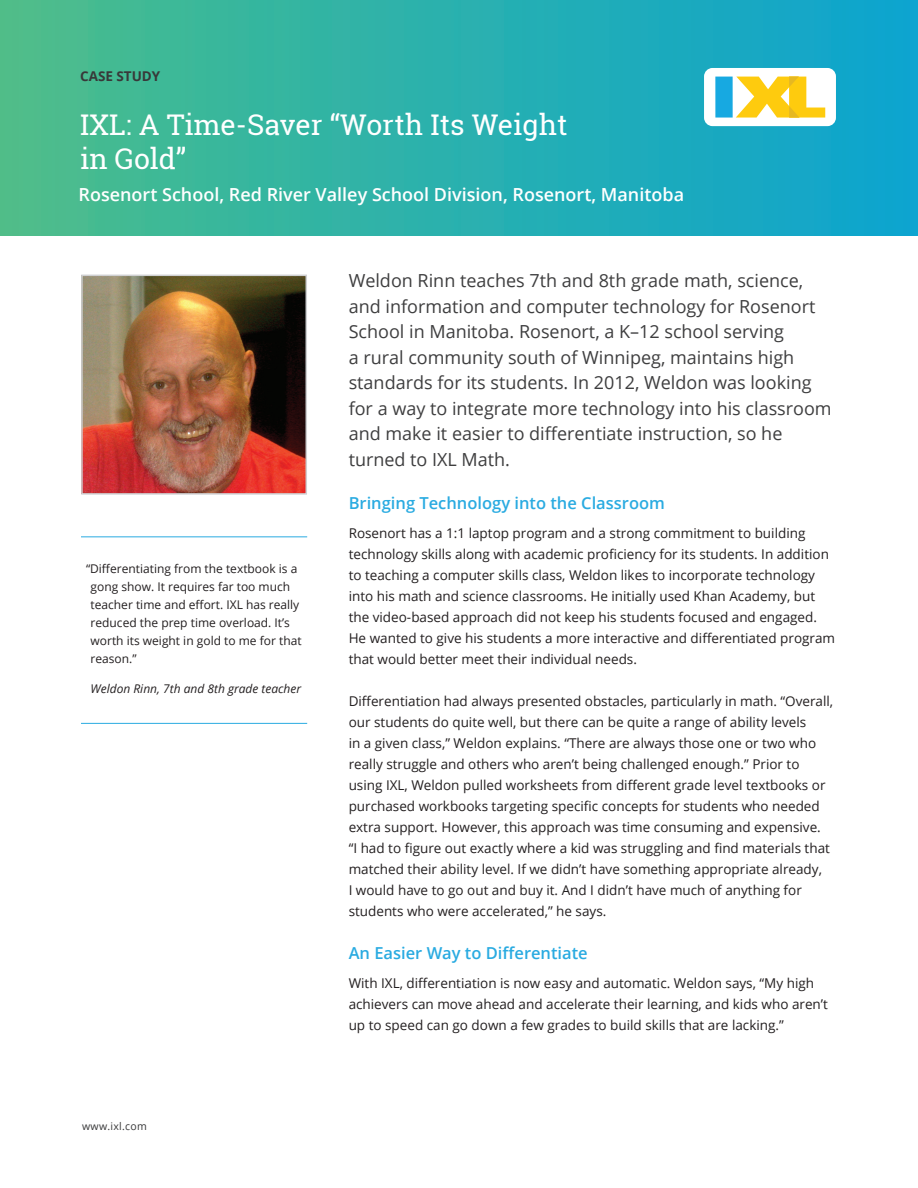
<style>
.page{position:relative;width:918px;height:1188px;background:#fff}
.page>*{position:absolute;margin:0;border:0;box-sizing:border-box;transform-origin:0 0}
.t1{font:28.5px/34.2px "Roboto Slab";color:#fff}
.t2{font:18px/25.5px "Open Sans";color:#3e3e3f}
.t3{font:600 18px "Open Sans";color:#fff}
.t4{font:600 16.5px "Open Sans";color:#2aabe1}
.t5{font:13.5px/21px "Open Sans";color:#231f20}
.t6{font:700 13.5px "Open Sans";color:#383839}
.t7{font:12px/18px "Open Sans";color:#231f20}
.t8{font:italic 12px "Open Sans";color:#231f20}
.t9{font:10.5px "Open Sans";letter-spacing:.025em;color:#383839}
</style>
<div class="page">
<hr style="left:81px;top:536px;width:226px;height:1px;background:#2aabe1">
<hr style="left:81px;top:723px;width:226px;height:1px;background:#2aabe1">
<img style="left:84px;top:278px;width:220px;height:214px">
<div style="left:81px;top:275px;width:226px;height:220px;border:2px solid #cfd0d2"></div>
<div style="left:1px;top:0;width:916px;height:236px;background:linear-gradient(to right,#4bbd8a,#0aa4d0)"></div>
<div style="left:704px;top:68px;width:132px;height:58px;background:#fff;border-radius:8px"></div>
<div style="left:715px;top:77px;width:18px;height:41px;background:#17a9e1"></div>
<svg style="left:736px;top:77px;width:89px;height:41px"></svg>
<p class="t6" style="left:80px;top:66px;width:82px">CASE STUDY</p>
<h1 class="t1" style="left:80px;top:107px;width:489px">IXL: A Time-Saver “Worth Its Weight in Gold”</h1>
<h2 class="t3" style="left:79px;top:182px;width:607px">Rosenort School, Red River Valley School Division, Rosenort, Manitoba</h2>
<p class="t7" style="left:91px;top:560px;width:213px;text-indent:-5px">“Differentiating from the textbook is a gong show. It requires far too much teacher time and effort. IXL has really reduced the prep time overload. It’s worth its weight in gold to me for that reason.”</p>
<p class="t8" style="left:91px;top:681px;width:212px">Weldon Rinn, 7th and 8th grade teacher</p>
<p class="t9" style="left:82px;top:1119px;width:66px">www.ixl.com</p>
<p class="t2" style="left:349px;top:268px;width:485px">Weldon Rinn teaches 7th and 8th grade math, science, and information and computer technology for Rosenort School in Manitoba. Rosenort, a K–12 school serving<br>a rural community south of Winnipeg, maintains high standards for its students. In 2012, Weldon was looking for a way to integrate more technology into his classroom and make it easier to differentiate instruction, so he turned to IXL Math.</p>
<p class="t4" style="left:349px;top:492px;width:318px">Bringing Technology into the Classroom</p>
<p class="t5" style="left:349px;top:522px;width:488px">Rosenort has a 1:1 laptop program and a strong commitment to building technology skills along with academic proficiency for its students. In addition to teaching a computer skills class, Weldon likes to incorporate technology into his math and science classrooms. He initially used Khan Academy, but the video-based approach did not keep his students focused and engaged.<br>He wanted to give his students a more interactive and differentiated program that would better meet their individual needs.</p>
<p class="t5" style="left:349px;top:690px;width:486px">Differentiation had always presented obstacles, particularly in math. “Overall, our students do quite well, but there can be quite a range of ability levels<br>in a given class,” Weldon explains. “There are always those one or two who really struggle and others who aren’t being challenged enough.” Prior to using IXL, Weldon pulled worksheets from different grade level textbooks or purchased workbooks targeting specific concepts for students who needed extra support. However, this approach was time consuming and expensive.<br>“I had to figure out exactly where a kid was struggling and find materials that matched their ability level. If we didn’t have something appropriate already,<br>I would have to go out and buy it. And I didn’t have much of anything for students who were accelerated,” he says.</p>
<p class="t4" style="left:349px;top:942px;width:241px">An Easier Way to Differentiate</p>
<p class="t5" style="left:349px;top:972px;width:481px">With IXL, differentiation is now easy and automatic. Weldon says, “My high achievers can move ahead and accelerate their learning, and kids who aren’t up to speed can go down a few grades to build skills that are lacking.”</p>
</div>
